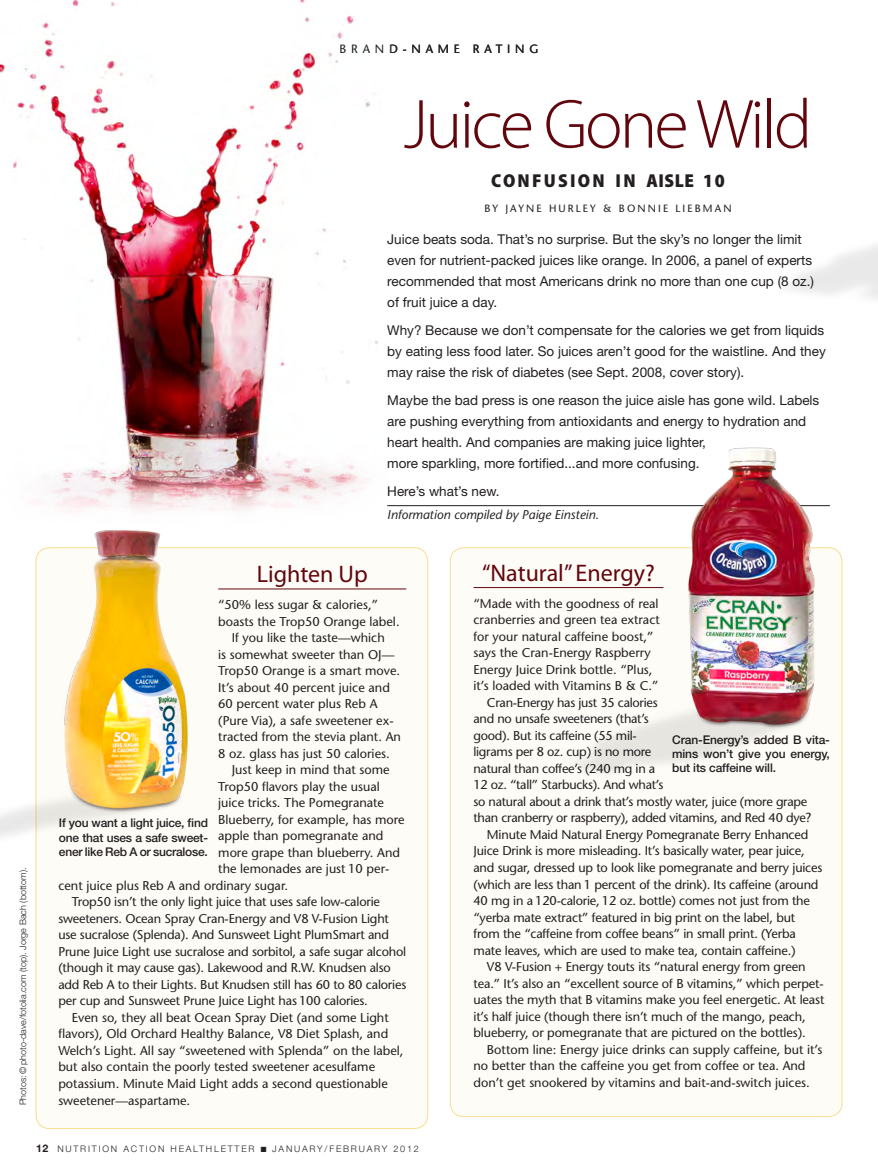
<style>
.page{position:relative;width:878px;height:1175px;background:#fff}
.page>*{position:absolute;margin:0;border:0;box-sizing:border-box;transform-origin:0 0}
.t1{font:300 70.2px "Myriad Pro";letter-spacing:-.04em;color:#62060e}
.Caption_box_header{font:24px "Myriad Pro";color:#62060e}
.Subhead{font:900 semi-condensed 18.75px "Myriad Pro";letter-spacing:.12em;color:#231f20}
.Intro{font:13.5px/21px "Helvetica Neue LT Std";color:#231f20}
.Caption_box_text_2{font:500 12.75px/16.5px "Stone Sans Std";letter-spacing:-.01em;color:#231f20}
.Caption_box_text_1{font:500 12.75px/16.5px "Stone Sans Std";color:#231f20}
.Information_compiled{font:italic 500 12.75px "Stone Sans Std";color:#231f20}
.Photo_caption{font:500 12px/14.2px "Helvetica Neue LT Std";letter-spacing:-.02em;color:#231f20;text-align:justify}
.t2{font:500 12px "Stone Sans Std";letter-spacing:.4em;color:#231f20}
.By_line{font:500 10.5px "Stone Sans Std";letter-spacing:.2em;color:#231f20}
.t3{font:300 9px "Helvetica Neue LT Std";color:#231f20}
.t4{font:300 9px "Helvetica Neue LT Std";letter-spacing:.2em;color:#231f20}
.s1{font-weight:700;font-size:10.5px}
</style>
<div class="page">
<img style="left:0;top:0;width:444px;height:551px">
<div style="left:36px;top:548px;width:392px;height:580px;background:#fefcf7;border-radius:14px"></div>
<div style="left:450px;top:548px;width:392px;height:568px;background:#fefcf7;border-radius:14px"></div>
<hr style="left:218px;top:588px;width:188px;height:1px;background:#62060e">
<hr style="left:473px;top:587px;width:190px;height:1px;background:#62060e">
<hr style="left:387px;top:505px;width:442px;height:1px;background:#231f20">
<img style="left:556px;top:447px;width:265px;height:327px">
<img style="left:0;top:520px;width:197px;height:329px">
<p class="t2" style="left:339px;top:42px;width:200px">BRAND-NAME RATING</p>
<p class="t1" style="left:403px;top:86px;width:410px">Juice Gone Wild</p>
<p class="Subhead" style="left:491px;top:170px;width:235px">CONFUSION IN AISLE 10</p>
<p class="By_line" style="left:484px;top:202px;width:249px">BY JAYNE HURLEY &amp; BONNIE LIEBMAN</p>
<p class="Intro" style="left:387px;top:229px;width:428px">Juice beats soda. That’s no surprise. But the sky’s no longer the limit even for nutrient-packed juices like orange. In 2006, a panel of experts recommended that most Americans drink no more than one cup (8 oz.) of fruit juice a day.</p>
<p class="Intro" style="left:387px;top:319px;width:440px;text-align:justify">Why? Because we don’t compensate for the calories we get from liquids by eating less food later. So juices aren’t good for the waistline. And they may raise the risk of diabetes (see Sept. 2008, cover story).</p>
<p class="Intro" style="left:387px;top:389px;width:433px">Maybe the bad press is one reason the juice aisle has gone wild. Labels are pushing everything from antioxidants and energy to hydration and heart health. And companies are making juice lighter,<br>more sparkling, more fortified...and more confusing.</p>
<p class="Intro" style="left:387px;top:480px;width:114px">Here’s what’s new.</p>
<p class="Information_compiled" style="left:387px;top:507px;width:213px">Information compiled by Paige Einstein.</p>
<p class="t3" style="left:18px;top:1105px;width:239px;rotate:-90deg">Photos: © photo-dave/fotolia.com (top). Jorge Bach (bottom).</p>
<p class="Caption_box_header" style="left:257px;top:561px;width:112px">Lighten Up</p>
<p class="Caption_box_text_1" style="left:218px;top:596px;width:183px">“50% less sugar &amp; calories,” boasts the Trop50 Orange label.</p>
<p class="Caption_box_text_2" style="left:218px;top:629px;width:184px;text-indent:14px">If you like the taste—which<br>is somewhat sweeter than OJ—<br>Trop50 Orange is a smart move.<br>It’s about 40 percent juice and<br>60 percent water plus Reb A (Pure Via), a safe sweetener ex&shy;tracted from the stevia plant. An<br>8 oz. glass has just 50 calories.</p>
<p class="Caption_box_text_2" style="left:232px;top:761px;width:159px">Just keep in mind that some</p>
<p class="Caption_box_text_2" style="left:218px;top:778px;width:163px">Trop50 flavors play the usual</p>
<p class="Caption_box_text_2" style="left:218px;top:794px;width:167px">juice tricks. The Pomegranate</p>
<p class="Caption_box_text_2" style="left:218px;top:811px;width:188px">Blueberry, for example, has more</p>
<p class="Caption_box_text_2" style="left:218px;top:827px;width:167px">apple than pomegranate and</p>
<p class="Caption_box_text_2" style="left:218px;top:844px;width:183px">more grape than blueberry. And</p>
<p class="Caption_box_text_2" style="left:218px;top:860px;width:173px">the lemonades are just 10 per-</p>
<p class="Caption_box_text_2" style="left:58px;top:877px;width:231px">cent juice plus Reb A and ordinary sugar.</p>
<p class="Caption_box_text_2" style="left:58px;top:893px;width:349px;text-indent:14px">Trop50 isn’t the only light juice that uses safe low-calorie sweeteners. Ocean Spray Cran-Energy and V8 V-Fusion Light use sucralose (Splenda). And Sunsweet Light PlumSmart and Prune Juice Light use sucralose and sorbitol, a safe sugar alcohol (though it may cause gas). Lakewood and R.W. Knudsen also add Reb A to their Lights. But Knudsen still has 60 to 80 calories per cup and Sunsweet Prune Juice Light has 100 calories.</p>
<p class="Caption_box_text_2" style="left:58px;top:1009px;width:347px;text-indent:14px">Even so, they all beat Ocean Spray Diet (and some Light flavors), Old Orchard Healthy Balance, V8 Diet Splash, and Welch’s Light. All say “sweetened with Splenda” on the label, but also contain the poorly tested sweetener acesulfame potassium. Minute Maid Light adds a second questionable sweetener—aspartame.</p>
<p class="Photo_caption" style="left:59px;top:815px;width:151px">If you want a light juice, find one that uses a safe sweet&shy;ener like Reb A or sucralose.</p>
<p class="t4" style="left:36px;top:1143px;width:384px"><span class="s1">12</span> NUTRITION ACTION HEALTHLETTER ■ JANUARY/FEBRUARY 2012</p>
<p class="Caption_box_header" style="left:482px;top:559px;width:174px">“Natural” Energy?</p>
<p class="Caption_box_text_1" style="left:473px;top:595px;width:188px">“Made with the goodness of real cranberries and green tea extract for your natural caffeine boost,” says the Cran-Energy Raspberry<br>Energy Juice Drink bottle. “Plus, it’s loaded with Vitamins B &amp; C.”</p>
<p class="Caption_box_text_2" style="left:473px;top:694px;width:339px;text-indent:14px">Cran-Energy has just 35 calories<br>and no unsafe sweeteners (that’s<br>good). But its caffeine (55 mil-<br>ligrams per 8 oz. cup) is no more<br>natural than coffee’s (240 mg in a<br>12 oz. “tall” Starbucks). And what’s<br>so natural about a drink that’s mostly water, juice (more grape than cranberry or raspberry), added vitamins, and Red 40 dye?</p>
<p class="Caption_box_text_2" style="left:473px;top:826px;width:350px;text-indent:14px">Minute Maid Natural Energy Pomegranate Berry Enhanced Juice Drink is more misleading. It’s basically water, pear juice, and sugar, dressed up to look like pomegranate and berry juices (which are less than 1 percent of the drink). Its caffeine (around 40 mg in a 120-calorie, 12 oz. bottle) comes not just from the “yerba mate extract” featured in big print on the label, but from the “caffeine from coffee beans” in small print. (Yerba mate leaves, which are used to make tea, contain caffeine.)</p>
<p class="Caption_box_text_2" style="left:473px;top:958px;width:352px;text-indent:14px">V8 V-Fusion + Energy touts its “natural energy from green tea.” It’s also an “excellent source of B vitamins,” which perpet&shy;uates the myth that B vitamins make you feel energetic. At least it’s half juice (though there isn’t much of the mango, peach, blueberry, or pomegranate that are pictured on the bottles).</p>
<p class="Caption_box_text_2" style="left:473px;top:1040px;width:350px;text-indent:14px">Bottom line: Energy juice drinks can supply caffeine, but it’s no better than the caffeine you get from coffee or tea. And don’t get snookered by vitamins and bait-and-switch juices.</p>
<p class="Photo_caption" style="left:672px;top:732px;width:159px">Cran-Energy’s added B vita&shy;mins won’t give you energy, but its caffeine will.</p>
</div>
